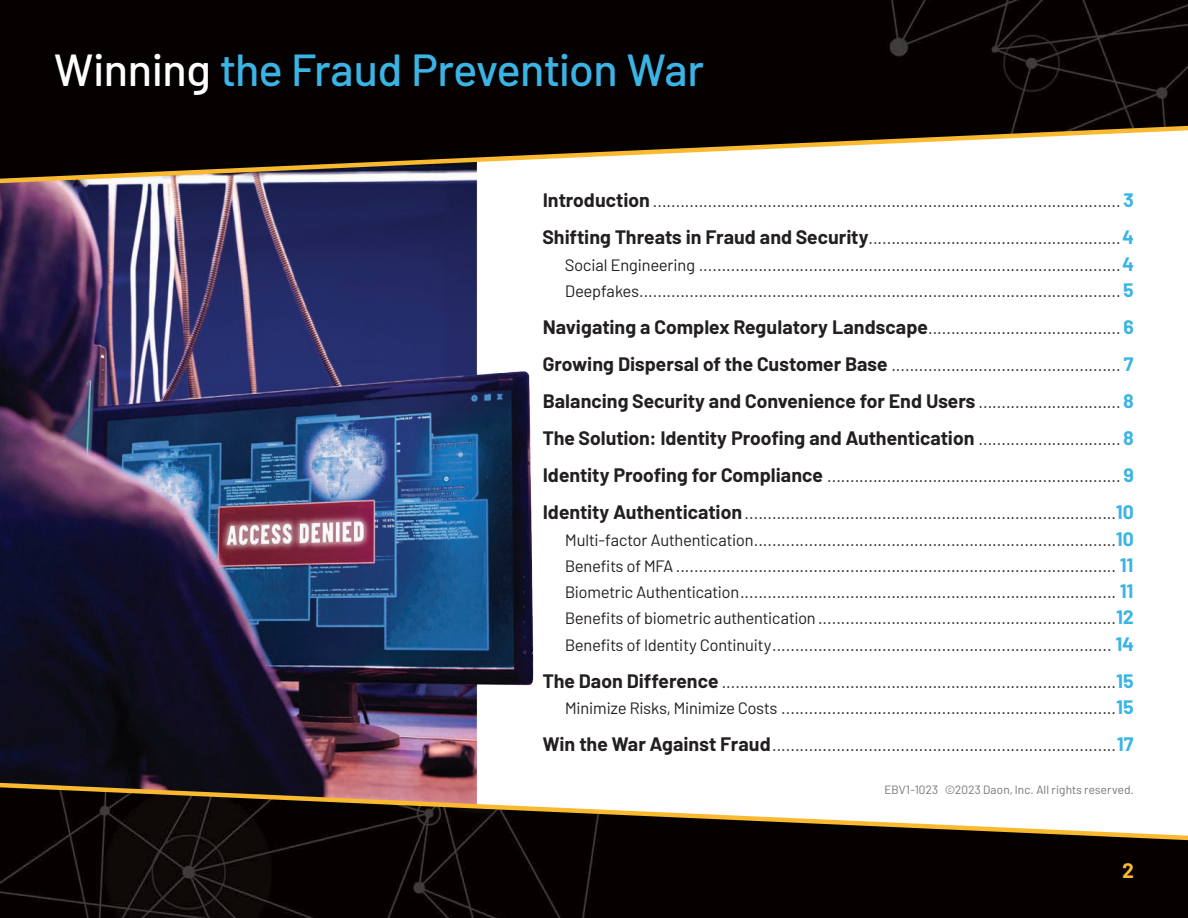
<style>
.page{position:relative;width:1188px;height:918px;background:#fff}
.page>*{position:absolute;margin:0;border:0;box-sizing:border-box;transform-origin:0 0}
.t1{font:500 45px "Barlow";letter-spacing:-.01em;color:#3ab4e5}
.t2{font:700 21px "Barlow";color:#faba2f}
.t3{font:700 19.5px/37px "Barlow";color:#231f20}
.t4{font:16.5px/26.2px "Barlow";color:#231f20;text-align:justify}
.t5{font:12px "Barlow";letter-spacing:.015em;color:#757679}
.s1{color:#fff}
.s2{font-weight:700;font-size:19.5px}
.s3{font-weight:700;font-size:19.5px;color:#3ab4e5}
.s4{font-weight:400;font-size:16.5px}
.s5{color:#3ab4e5}
</style>
<div class="page">
<img style="left:0;top:186px;width:534px;height:594px">
<div style="left:0;top:0;width:1188px;height:123px;background:#060101"></div>
<svg style="left:0;top:123px;width:1188px;height:63px"></svg>
<img style="left:0;top:843px;width:1188px;height:75px">
<svg style="left:0;top:780px;width:1188px;height:63px"></svg>
<h1 class="t1" style="left:54px;top:36px;width:652px"><span class="s1">Winning</span> the Fraud Prevention War</h1>
<p class="t4" style="left:543px;top:187px;width:593px"><span class="s2">Introduction</span> ...................................................................................................... <span class="s3">3</span></p>
<p class="t4" style="left:565px;top:224px;width:570px;text-indent:-23px"><span class="s2">Shifting Threats in Fraud and Security</span>.......................................................<span class="s3">4<br></span>Social Engineering ............................................................................................<span class="s3">4<br></span>Deepfakes.........................................................................................................<span class="s3">5</span></p>
<p class="t4" style="left:543px;top:314px;width:593px"><span class="s2">Navigating a Complex Regulatory Landscape</span>.......................................... <span class="s3">6</span></p>
<p class="t4" style="left:543px;top:351px;width:593px"><span class="s2">Growing Dispersal of the Customer Base</span> .................................................. <span class="s3">7</span></p>
<p class="t3" style="left:543px;top:381px;width:593px">Balancing Security and Convenience for End Users <span class="s4">...............................</span><span class="s5">8<br></span>The Solution: Identity Proofing and Authentication <span class="s4">...............................</span><span class="s5">8</span></p>
<p class="t4" style="left:543px;top:462px;width:593px"><span class="s2">Identity Proofing for Compliance</span> ................................................................ <span class="s3">9</span></p>
<p class="t4" style="left:565px;top:499px;width:570px;text-indent:-23px"><span class="s2">Identity Authentication</span>.................................................................................<span class="s3">10<br></span>Multi-factor Authentication...............................................................................<span class="s3">10<br></span>Benefits of MFA ................................................................................................ <span class="s3">11<br></span>Biometric Authentication.................................................................................. <span class="s3">11<br></span>Benefits of biometric authentication.................................................................<span class="s3">12<br></span>Benefits of Identity Continuity.......................................................................... <span class="s3">14</span></p>
<p class="t4" style="left:543px;top:667px;width:592px;text-align:right"><span class="s2">The Daon Difference</span> ......................................................................................<span class="s3">15<br></span>Minimize Risks, Minimize Costs .........................................................................<span class="s3">15</span></p>
<p class="t4" style="left:543px;top:731px;width:593px"><span class="s2">Win the War Against Fraud</span>...........................................................................<span class="s3">17</span></p>
<p class="t5" style="left:884px;top:781px;width:251px">EBV1-1023 ©2023 Daon, Inc. All rights reserved.</p>
<p class="t2" style="left:1123px;top:854px;width:13px">2</p>
</div>
